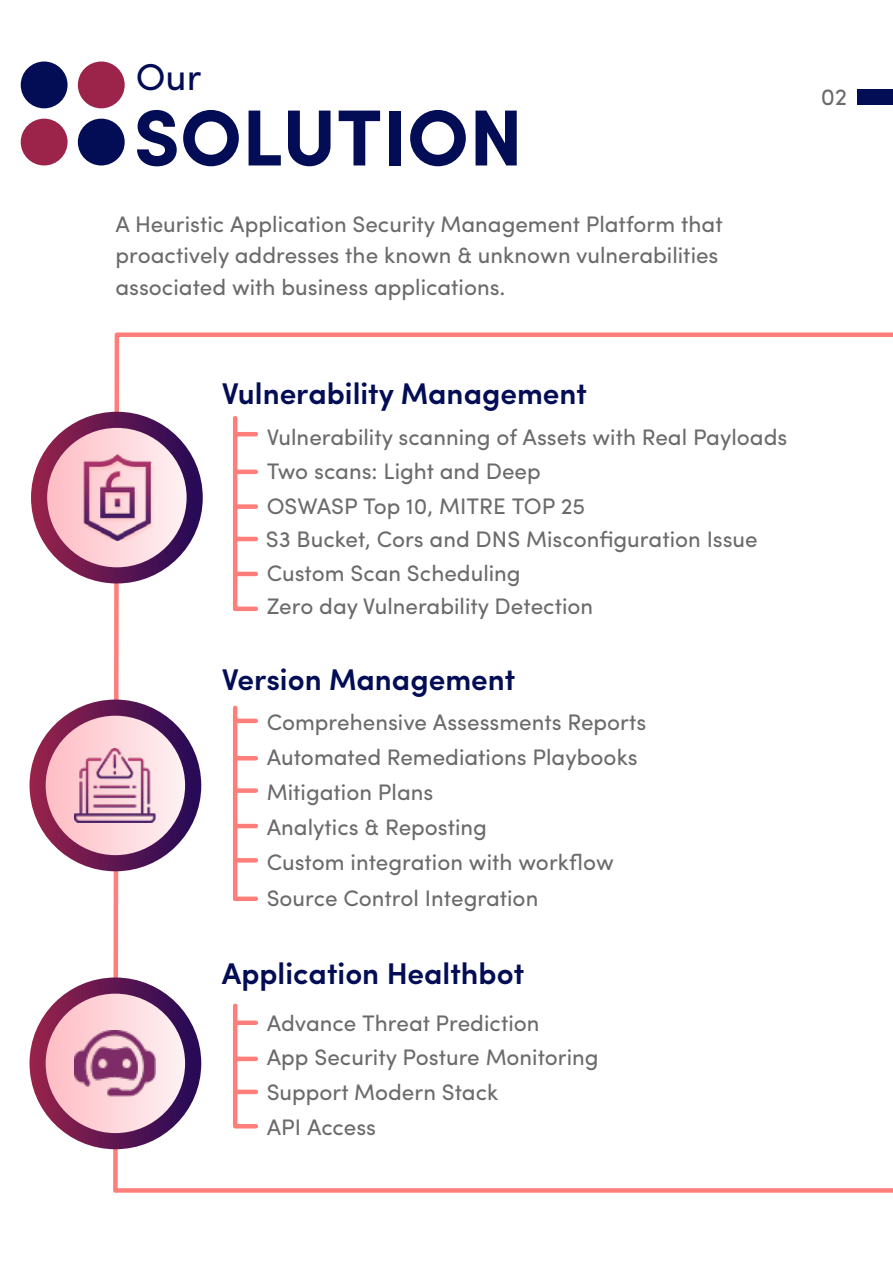
<style>
.page{position:relative;width:893px;height:1263px;background:#fff}
.page>*{position:absolute;margin:0;border:0;box-sizing:border-box;transform-origin:0 0}
.t1{font:700 79.65px "Sofia Pro";color:#030d55}
.t2{font:37.5px "Sofia Pro";color:#030d55}
.t3{font:600 30px "Sofia Pro";color:#030d55}
.t4{font:23.55px "Sofia Pro";color:#6b6b6b}
.t5{font:22.5px/35.1px "Sofia Pro";color:#6b6b6b}
</style>
<div class="page">
<div style="left:78px;top:119px;width:47px;height:46px;background:#030d55;border-radius:50%"></div>
<div style="left:21px;top:62px;width:47px;height:46px;background:#030d55;border-radius:50%"></div>
<div style="left:78px;top:62px;width:47px;height:46px;background:#9c244a;border-radius:50%"></div>
<div style="left:21px;top:119px;width:47px;height:46px;background:#9c244a;border-radius:50%"></div>
<div style="left:118px;top:332px;width:775px;height:5px;background:#ff7e7a"></div>
<svg style="left:111px;top:332px;width:10px;height:861px"></svg>
<hr style="left:233px;top:418px;width:4px;height:191px;background:#ff7e7a">
<hr style="left:235px;top:432px;width:21px;height:4px;background:#ff7e7a">
<hr style="left:235px;top:470px;width:21px;height:4px;background:#ff7e7a">
<div style="left:235px;top:504px;width:21px;height:5px;background:#ff7e7a"></div>
<hr style="left:235px;top:537px;width:21px;height:4px;background:#ff7e7a">
<hr style="left:235px;top:572px;width:21px;height:4px;background:#ff7e7a">
<div style="left:235px;top:606px;width:21px;height:5px;background:#ff7e7a"></div>
<hr style="left:233px;top:708px;width:4px;height:191px;background:#ff7e7a">
<div style="left:235px;top:896px;width:21px;height:5px;background:#ff7e7a"></div>
<hr style="left:235px;top:858px;width:21px;height:4px;background:#ff7e7a">
<hr style="left:235px;top:824px;width:21px;height:4px;background:#ff7e7a">
<div style="left:235px;top:788px;width:21px;height:5px;background:#ff7e7a"></div>
<hr style="left:235px;top:756px;width:21px;height:4px;background:#ff7e7a">
<hr style="left:235px;top:719px;width:21px;height:4px;background:#ff7e7a">
<hr style="left:233px;top:1006px;width:4px;height:119px;background:#ff7e7a">
<hr style="left:235px;top:1124px;width:21px;height:4px;background:#ff7e7a">
<div style="left:235px;top:1089px;width:21px;height:5px;background:#ff7e7a"></div>
<div style="left:235px;top:1056px;width:21px;height:5px;background:#ff7e7a"></div>
<div style="left:235px;top:1020px;width:21px;height:5px;background:#ff7e7a"></div>
<svg style="left:31px;top:412px;width:172px;height:171px"></svg>
<svg style="left:30px;top:699px;width:171px;height:172px"></svg>
<svg style="left:30px;top:977px;width:171px;height:172px"></svg>
<div style="left:116px;top:1188px;width:777px;height:5px;background:#ff7e7a"></div>
<div style="left:857px;top:89px;width:36px;height:16px;background:#030d55"></div>
<div style="left:46px;top:994px;width:139px;height:139px;background:linear-gradient(to right,#fdbcc3,#fdf1f3);border-radius:70px"></div>
<img style="left:75px;top:1030px;width:81px;height:66px">
<div style="left:46px;top:716px;width:139px;height:139px;background:linear-gradient(to right,#fab9c2,#faedf1);border-radius:70px"></div>
<img style="left:75px;top:748px;width:81px;height:74px">
<div style="left:47px;top:428px;width:140px;height:139px;background:linear-gradient(to right,#ffbdc4,#f9ecef);border-radius:70px"></div>
<img style="left:75px;top:455px;width:86px;height:85px">
<h2 class="t2" style="left:136px;top:49px;width:67px">Our</h2>
<h1 class="t1" style="left:134px;top:77px;width:391px">SOLUTION</h1>
<p class="t5" style="left:115px;top:207px;width:609px;line-height:31.5px">A Heuristic Application Security Management Platform that proactively addresses the known &amp; unknown vulnerabilities associated with business applications.</p>
<h3 class="t3" style="left:222px;top:371px;width:367px">Vulnerability Management</h3>
<p class="t5" style="left:267px;top:418px;width:522px;line-height:34.7px">Vulnerability scanning of Assets with Real Payloads<br>Two scans: Light and Deep<br>OSWASP Top 10, MITRE TOP 25</p>
<p class="t5" style="left:266px;top:520px;width:493px">S3 Bucket, Cors and DNS Misconfiguration Issue</p>
<p class="t5" style="left:267px;top:554px;width:328px;line-height:33.8px">Custom Scan Scheduling<br>Zero day Vulnerability Detection</p>
<h3 class="t3" style="left:222px;top:657px;width:295px">Version Management</h3>
<p class="t5" style="left:267px;top:703px;width:381px">Comprehensive Assessments Reports<br>Automated Remediations Playbooks<br>Mitigation Plans<br>Analytics &amp; Reposting<br>Custom integration with workflow<br>Source Control Integration</p>
<h3 class="t3" style="left:222px;top:951px;width:304px">Application Healthbot</h3>
<p class="t5" style="left:267px;top:1004px;width:333px">Advance Threat Prediction<br>App Security Posture Monitoring<br>Support Modern Stack<br>API Access</p>
<p class="t4" style="left:821px;top:79px;width:28px">02</p>
</div>
